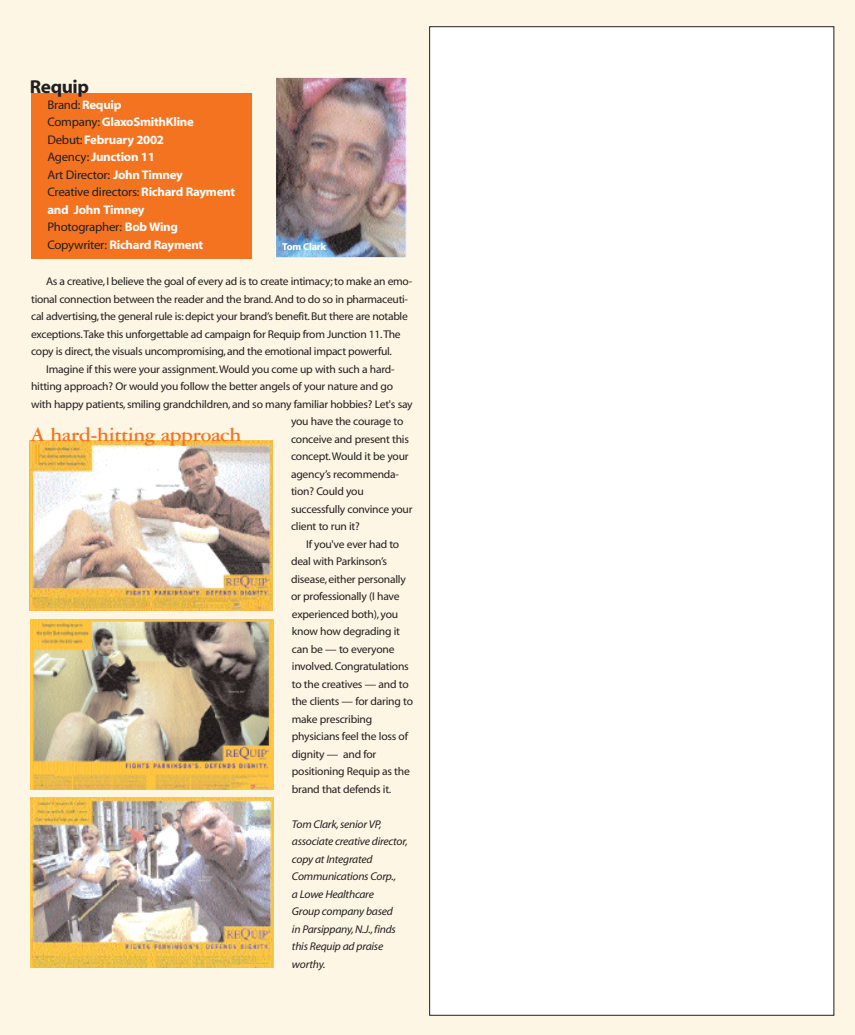
<style>
.page{position:relative;width:855px;height:1035px;background:#fdf6e4}
.page>*{position:absolute;margin:0;border:0;box-sizing:border-box;transform-origin:0 0}
.t1{font:700 20.88px "Garamond Three";letter-spacing:-.02em;color:#f47321}
.t2{font:18.75px "Myriad MM.700.600";letter-spacing:-.02em;color:#231f20}
.t3{font:12.5px/17.5px "Myriad MM.700.600";letter-spacing:-.02em;color:#fff}
.t4{font:12.5px/17.5px "Myriad MM.400.600";letter-spacing:-.02em;color:#231f20}
.t5{font:11.25px "Myriad MM.400.600";letter-spacing:-.02em;color:#231f20}
.t6{font:11.25px/17.5px "Myriad MM It.400.600";letter-spacing:-.02em;color:#231f20}
.t7{font:10px "Myriad MM.700.600";letter-spacing:-.025em;color:#fff}
.s1{font-family:"Myriad MM.700.600";color:#fff}
.s2{font-family:"Myriad MM.400.600";color:#231f20}
</style>
<div class="page">
<div style="left:31px;top:93px;width:221px;height:165px;background:#f47321"></div>
<img style="left:277px;top:79px;width:128px;height:177px">
<div style="left:275px;top:77px;width:132px;height:181px;border:1px solid #fff"></div>
<div style="left:430px;top:27px;width:404px;height:988px;background:#fff"></div>
<img style="left:30px;top:441px;width:242px;height:169px">
<img style="left:30px;top:620px;width:243px;height:169px">
<img style="left:30px;top:798px;width:243px;height:169px">
<h2 class="t2" style="left:30px;top:79px;width:61px">Requip</h2>
<p class="t4" style="left:47px;top:97px;width:76px">Brand:<span class="s1">Requip</span></p>
<p class="t3" style="left:47px;top:114px;width:148px"><span class="s2">Company:</span>GlaxoSmithKline<br><span class="s2">Debut:</span>February 2002<br><span class="s2">Agency:</span> Junction 11</p>
<p class="t4" style="left:47px;top:167px;width:189px">Art Director: <span class="s1">John Timney<br></span>Creative directors:<span class="s1">Richard Rayment</span></p>
<p class="t3" style="left:47px;top:202px;width:99px">and John Timney</p>
<p class="t4" style="left:47px;top:219px;width:132px">Photographer: <span class="s1">Bob Wing</span></p>
<p class="t3" style="left:47px;top:237px;width:157px"><span class="s2">Copywriter:</span> Richard Rayment</p>
<p class="t7" style="left:282px;top:243px;width:45px">Tom Clark</p>
<p class="t5" style="left:46px;top:277px;width:368px">As a creative, I believe the goal of every ad is to create intimacy; to make an emo-</p>
<p class="t5" style="left:31px;top:295px;width:379px">tional connection between the reader and the brand. And to do so in pharmaceuti-</p>
<p class="t5" style="left:31px;top:312px;width:378px">cal advertising, the general rule is: depict your brand’s benefit. But there are notable</p>
<p class="t5" style="left:31px;top:330px;width:371px">exceptions.Take this unforgettable ad campaign for Requip from Junction 11.The</p>
<p class="t5" style="left:31px;top:347px;width:362px">copy is direct, the visuals uncompromising, and the emotional impact powerful.</p>
<p class="t5" style="left:46px;top:365px;width:350px">Imagine if this were your assignment.Would you come up with such a hard-</p>
<p class="t5" style="left:31px;top:382px;width:364px">hitting approach? Or would you follow the better angels of your nature and go</p>
<p class="t5" style="left:31px;top:400px;width:383px">with happy patients, smiling grandchildren, and so many familiar hobbies? Let's say</p>
<p class="t5" style="left:291px;top:417px;width:114px">you have the courage to</p>
<p class="t5" style="left:291px;top:435px;width:119px">conceive and present this</p>
<p class="t5" style="left:291px;top:452px;width:119px">concept.Would it be your</p>
<p class="t5" style="left:291px;top:470px;width:110px">agency’s recommenda-</p>
<p class="t5" style="left:291px;top:487px;width:74px">tion? Could you</p>
<p class="t5" style="left:291px;top:505px;width:123px">successfully convince your</p>
<p class="t5" style="left:291px;top:522px;width:70px">client to run it?</p>
<p class="t5" style="left:306px;top:540px;width:95px">If you've ever had to</p>
<p class="t5" style="left:291px;top:557px;width:97px">deal with Parkinson’s</p>
<p class="t5" style="left:291px;top:575px;width:116px">disease, either personally</p>
<p class="t5" style="left:291px;top:592px;width:110px">or professionally (I have</p>
<p class="t5" style="left:292px;top:610px;width:108px">experienced both), you</p>
<p class="t5" style="left:292px;top:627px;width:110px">know how degrading it</p>
<p class="t5" style="left:292px;top:645px;width:104px">can be — to everyone</p>
<p class="t5" style="left:292px;top:662px;width:118px">involved. Congratulations</p>
<p class="t5" style="left:292px;top:680px;width:118px">to the creatives — and to</p>
<p class="t5" style="left:292px;top:697px;width:123px">the clients — for daring to</p>
<p class="t5" style="left:292px;top:715px;width:82px">make prescribing</p>
<p class="t5" style="left:292px;top:732px;width:118px">physicians feel the loss of</p>
<p class="t5" style="left:292px;top:750px;width:86px">dignity — and for</p>
<p class="t5" style="left:292px;top:767px;width:120px">positioning Requip as the</p>
<p class="t5" style="left:292px;top:785px;width:101px">brand that defends it.</p>
<p class="t6" style="left:292px;top:816px;width:117px">Tom Clark, senior VP, associate creative director, copy at Integrated<br>Communications Corp.,<br>a Lowe Healthcare<br>Group company based<br>in Parsippany, N.J., finds this Requip ad praise worthy.</p>
<h1 class="t1" style="left:30px;top:427px;width:213px">A hard-hitting approach</h1>
</div>
